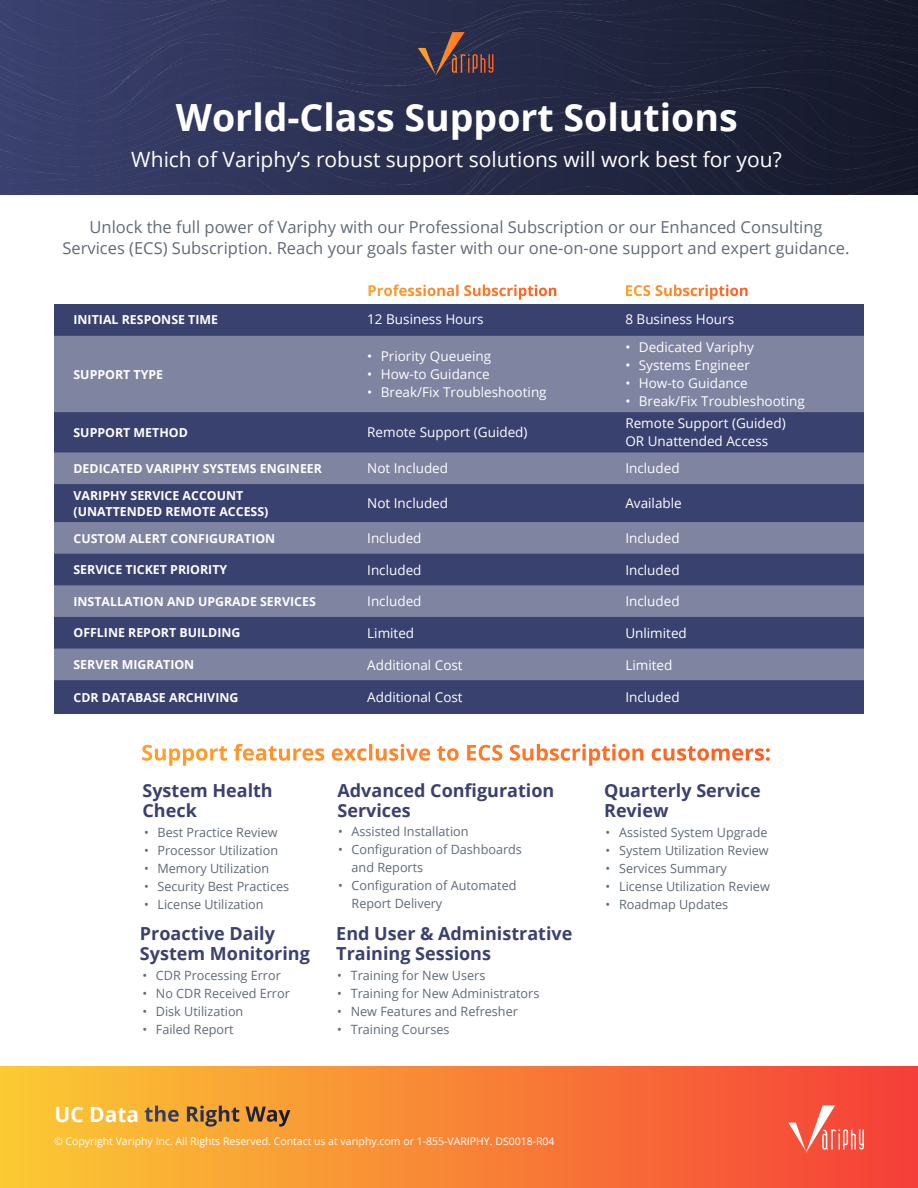
<style>
.page{position:relative;width:918px;height:1188px;background:#fff}
.page>*{position:absolute;margin:0;border:0;box-sizing:border-box;transform-origin:0 0}
.t1{font:700 37.5px "Open Sans";color:#fff}
.t2{font:21px "Open Sans";color:#fff}
.t3{font:700 21px "Open Sans";color:#fff}
.t4{font:700 18px/19.5px "Open Sans";color:#3a416f}
.t5{font:16.5px/21px "Open Sans";color:#606a77;text-align:center}
.t6{font:13.5px "Open Sans";color:#fff}
.t7{font:12.75px/18px "Open Sans";color:#606a77}
.t8{font:700 12.3px "Open Sans";color:#fff}
.t9{font:10.5px "Open Sans";color:#fff}
</style>
<div class="page">
<svg style="left:234px;top:744px;width:382px;height:17px"></svg>
<div style="left:0;top:1067px;width:918px;height:121px;background:linear-gradient(to right,#facb33,#f53e39)"></div>
<svg style="left:788px;top:1105px;width:76px;height:48px;background:#f76e5e"></svg>
<svg style="left:145px;top:1106px;width:132px;height:21px;background:#b6823c"></svg>
<img style="left:0;top:0;width:918px;height:195px">
<svg style="left:418px;top:32px;width:75px;height:44px;background:#523d45"></svg>
<div style="left:54px;top:304px;width:810px;height:410px;background:#39416f"></div>
<div style="left:54px;top:336px;width:810px;height:76px;background:#7f84a0"></div>
<div style="left:54px;top:452px;width:810px;height:32px;background:#7f84a0"></div>
<div style="left:54px;top:522px;width:810px;height:32px;background:#7f84a0"></div>
<div style="left:54px;top:585px;width:810px;height:32px;background:#7f84a0"></div>
<div style="left:54px;top:649px;width:810px;height:31px;background:#7f84a0"></div>
<svg style="left:369px;top:285px;width:168px;height:11px"></svg>
<svg style="left:626px;top:285px;width:102px;height:11px"></svg>
<p class="t1" style="left:176px;top:91px;width:563px">World-Class Support Solutions</p>
<p class="t2" style="left:131px;top:145px;width:652px">Which of Variphy’s robust support solutions will work best for you?</p>
<p class="t5" style="left:62px;top:216px;width:789px">Unlock the full power of Variphy with our Professional Subscription or our Enhanced Consulting<br>Services (ECS) Subscription. Reach your goals faster with our one-on-one support and expert guidance.</p>
<p class="t8" style="left:74px;top:311px;width:146px">INITIAL RESPONSE TIME</p>
<p class="t6" style="left:367px;top:310px;width:118px">12 Business Hours</p>
<p class="t6" style="left:625px;top:310px;width:110px">8 Business Hours</p>
<p class="t8" style="left:74px;top:366px;width:91px">SUPPORT TYPE</p>
<p class="t6" style="left:367px;top:347px;width:126px">• Priority Queueing</p>
<p class="t6" style="left:367px;top:365px;width:124px">• How-to Guidance</p>
<p class="t6" style="left:367px;top:383px;width:181px">• Break/Fix Troubleshooting</p>
<p class="t8" style="left:74px;top:424px;width:116px">SUPPORT METHOD</p>
<p class="t6" style="left:367px;top:423px;width:162px">Remote Support (Guided)</p>
<p class="t6" style="left:625px;top:338px;width:130px">• Dedicated Variphy</p>
<p class="t6" style="left:625px;top:356px;width:126px">• Systems Engineer</p>
<p class="t6" style="left:625px;top:374px;width:124px">• How-to Guidance</p>
<p class="t6" style="left:625px;top:392px;width:181px">• Break/Fix Troubleshooting</p>
<p class="t6" style="left:625px;top:414px;width:162px">Remote Support (Guided)</p>
<p class="t6" style="left:625px;top:432px;width:144px">OR Unattended Access</p>
<p class="t8" style="left:74px;top:460px;width:250px">DEDICATED VARIPHY SYSTEMS ENGINEER</p>
<p class="t6" style="left:367px;top:459px;width:82px">Not Included</p>
<p class="t6" style="left:625px;top:459px;width:56px">Included</p>
<p class="t8" style="left:74px;top:486px;width:171px">VARIPHY SERVICE ACCOUNT</p>
<p class="t8" style="left:74px;top:503px;width:196px">(UNATTENDED REMOTE ACCESS)</p>
<p class="t6" style="left:367px;top:494px;width:82px">Not Included</p>
<p class="t6" style="left:625px;top:494px;width:58px">Available</p>
<p class="t8" style="left:74px;top:529px;width:203px">CUSTOM ALERT CONFIGURATION</p>
<p class="t6" style="left:367px;top:529px;width:56px">Included</p>
<p class="t6" style="left:625px;top:529px;width:56px">Included</p>
<p class="t8" style="left:74px;top:561px;width:155px">SERVICE TICKET PRIORITY</p>
<p class="t6" style="left:367px;top:561px;width:56px">Included</p>
<p class="t6" style="left:625px;top:561px;width:56px">Included</p>
<p class="t8" style="left:74px;top:593px;width:244px">INSTALLATION AND UPGRADE SERVICES</p>
<p class="t6" style="left:367px;top:592px;width:56px">Included</p>
<p class="t6" style="left:625px;top:592px;width:56px">Included</p>
<p class="t8" style="left:74px;top:624px;width:169px">OFFLINE REPORT BUILDING</p>
<p class="t6" style="left:367px;top:624px;width:49px">Limited</p>
<p class="t6" style="left:625px;top:624px;width:63px">Unlimited</p>
<p class="t8" style="left:74px;top:656px;width:122px">SERVER MIGRATION</p>
<p class="t6" style="left:367px;top:655px;width:97px">Additional Cost</p>
<p class="t6" style="left:625px;top:655px;width:49px">Limited</p>
<p class="t8" style="left:74px;top:689px;width:166px">CDR DATABASE ARCHIVING</p>
<p class="t6" style="left:367px;top:688px;width:97px">Additional Cost</p>
<p class="t6" style="left:625px;top:688px;width:56px">Included</p>
<p class="t4" style="left:142px;top:780px;width:132px">System Health<br>Check</p>
<p class="t7" style="left:144px;top:823px;width:135px">• Best Practice Review</p>
<p class="t7" style="left:144px;top:841px;width:136px">• Processor Utilization</p>
<p class="t7" style="left:144px;top:859px;width:127px">• Memory Utilization</p>
<p class="t7" style="left:144px;top:877px;width:147px">• Security Best Practices</p>
<p class="t7" style="left:144px;top:895px;width:121px">• License Utilization</p>
<p class="t4" style="left:140px;top:924px;width:137px">Proactive Daily</p>
<p class="t4" style="left:140px;top:943px;width:171px">System Monitoring</p>
<p class="t7" style="left:142px;top:966px;width:140px">• CDR Processing Error</p>
<p class="t7" style="left:142px;top:984px;width:149px">• No CDR Received Error</p>
<p class="t7" style="left:142px;top:1002px;width:102px">• Disk Utilization</p>
<p class="t7" style="left:142px;top:1020px;width:93px">• Failed Report</p>
<p class="t4" style="left:338px;top:780px;width:218px">Advanced Configuration<br>Services</p>
<p class="t7" style="left:338px;top:822px;width:132px">• Assisted Installation</p>
<p class="t7" style="left:352px;top:840px;width:172px;text-indent:-14px">• Configuration of Dashboards and Reports</p>
<p class="t7" style="left:352px;top:876px;width:166px;text-indent:-14px">• Configuration of Automated<br>Report Delivery</p>
<p class="t4" style="left:336px;top:924px;width:238px">End User &amp; Administrative</p>
<p class="t4" style="left:336px;top:943px;width:156px">Training Sessions</p>
<p class="t7" style="left:337px;top:966px;width:150px">• Training for New Users</p>
<p class="t7" style="left:337px;top:984px;width:204px">• Training for New Administrators</p>
<p class="t7" style="left:337px;top:1002px;width:182px">• New Features and Refresher</p>
<p class="t7" style="left:337px;top:1020px;width:114px">• Training Courses</p>
<p class="t3" style="left:55px;top:1099px;width:86px">UC Data</p>
<p class="t9" style="left:54px;top:1134px;width:502px">© Copyright Variphy Inc. All Rights Reserved. Contact us at variphy.com or 1-855-VARIPHY. DS0018-R04</p>
<p class="t4" style="left:604px;top:780px;width:158px">Quarterly Service<br>Review</p>
<p class="t7" style="left:606px;top:823px;width:164px">• Assisted System Upgrade</p>
<p class="t7" style="left:606px;top:841px;width:165px">• System Utilization Review</p>
<p class="t7" style="left:606px;top:859px;width:123px">• Services Summary</p>
<p class="t7" style="left:606px;top:877px;width:166px">• License Utilization Review</p>
<p class="t7" style="left:606px;top:895px;width:124px">• Roadmap Updates</p>
</div>
